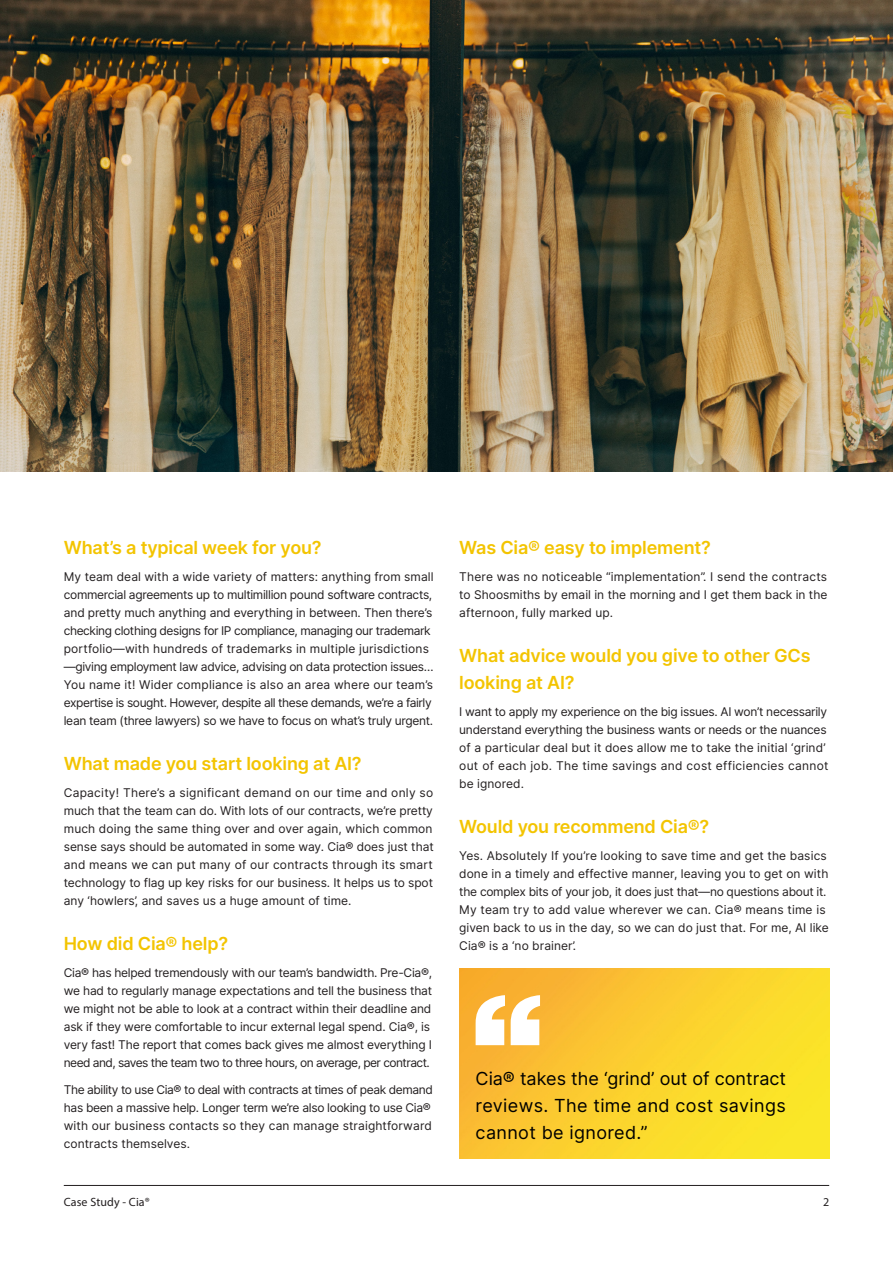
<style>
.page{position:relative;width:893px;height:1263px;background:#fff}
.page>*{position:absolute;margin:0;border:0;box-sizing:border-box;transform-origin:0 0}
.t1{font:600 18px/27px "Inter";letter-spacing:-.01em;color:#f3c400}
.Document_Type_-_13{font:18px/27px "Inter";letter-spacing:.02em;color:#000;text-align:justify}
.Body_Copy__Grid__8pt{font:12px/18px "Inter";letter-spacing:-.015em;color:#231f20}
.Body_Copy__Grid__8pt-2{font:12px/18px "Inter";letter-spacing:.005em;color:#231f20}
.t2{font:12px "Myriad Pro";letter-spacing:.01em;color:#231f20}
</style>
<div class="page">
<hr style="left:64px;top:1185px;width:765px;height:1px;background:#231f20">
<img style="left:459px;top:968px;width:370px;height:191px">
<svg style="left:511px;top:995px;width:29px;height:50px"></svg>
<svg style="left:476px;top:995px;width:29px;height:50px"></svg>
<img style="left:0;top:0;width:893px;height:471px">
<p class="t1" style="left:64px;top:534px;width:259px">What’s a typical week for you?</p>
<p class="Body_Copy__Grid__8pt" style="left:64px;top:567px;width:371px">My team deal with a wide variety of matters: anything from small commercial agreements up to multimillion pound software contracts, and pretty much anything and everything in between. Then there’s checking clothing designs for IP compliance, managing our trademark portfolio—with hundreds of trademarks in multiple jurisdictions —giving employment law advice, advising on data protection issues… You name it! Wider compliance is also an area where our team’s expertise is sought. However, despite all these demands, we’re a fairly lean team (three lawyers) so we have to focus on what’s truly urgent.</p>
<p class="t1" style="left:64px;top:750px;width:299px">What made you start looking at AI?</p>
<p class="Body_Copy__Grid__8pt" style="left:64px;top:783px;width:371px;text-align:justify">Capacity! There’s a significant demand on our time and only so much that the team can do. With lots of our contracts, we’re pretty much doing the same thing over and over again, which common sense says should be automated in some way. Cia® does just that and means we can put many of our contracts through its smart technology to flag up key risks for our business. It helps us to spot any ‘howlers’, and saves us a huge amount of time.</p>
<p class="t1" style="left:64px;top:930px;width:166px">How did Cia® help?</p>
<p class="Body_Copy__Grid__8pt" style="left:64px;top:963px;width:370px">Cia® has helped tremendously with our team’s bandwidth. Pre-Cia®, we had to regularly manage expectations and tell the business that we might not be able to look at a contract within their deadline and ask if they were comfortable to incur external legal spend. Cia®, is very fast! The report that comes back gives me almost everything I need and, saves the team two to three hours, on average, per contract.</p>
<p class="Body_Copy__Grid__8pt" style="left:64px;top:1080px;width:371px">The ability to use Cia® to deal with contracts at times of peak demand has been a massive help. Longer term we’re also looking to use Cia® with our business contacts so they can manage straightforward contracts themselves.</p>
<p class="t1" style="left:459px;top:534px;width:253px">Was Cia® easy to implement?</p>
<p class="Body_Copy__Grid__8pt" style="left:459px;top:567px;width:370px;text-align:justify">There was no noticeable “implementation”. I send the contracts to Shoosmiths by email in the morning and I get them back in the afternoon, fully marked up.</p>
<p class="t1" style="left:459px;top:642px;width:353px">What advice would you give to other GCs looking at AI?</p>
<p class="Body_Copy__Grid__8pt" style="left:459px;top:702px;width:371px">I want to apply my experience on the big issues. AI won’t necessarily understand everything the business wants or needs or the nuances of a particular deal but it does allow me to take the initial ‘grind’ out of each job. The time savings and cost efficiencies cannot be ignored.</p>
<p class="t1" style="left:459px;top:813px;width:252px">Would you recommend Cia®?</p>
<p class="Body_Copy__Grid__8pt-2" style="left:459px;top:846px;width:371px">Yes. Absolutely If you’re looking to save time and get the basics done in a timely and effective manner, leaving you to get on with the complex bits of your job, it does just that—no questions about it.<br>My team try to add value wherever we can. Cia® means time is given back to us in the day, so we can do just that. For me, AI like Cia® is a ‘no brainer’.</p>
<p class="Document_Type_-_13" style="left:476px;top:1065px;width:312px">Cia® takes the ‘grind’ out of contract reviews. The time and cost savings cannot be ignored.”</p>
<p class="t2" style="left:64px;top:1195px;width:88px">Case Study - Cia®</p>
<p class="t2" style="left:823px;top:1195px;width:8px">2</p>
</div>
